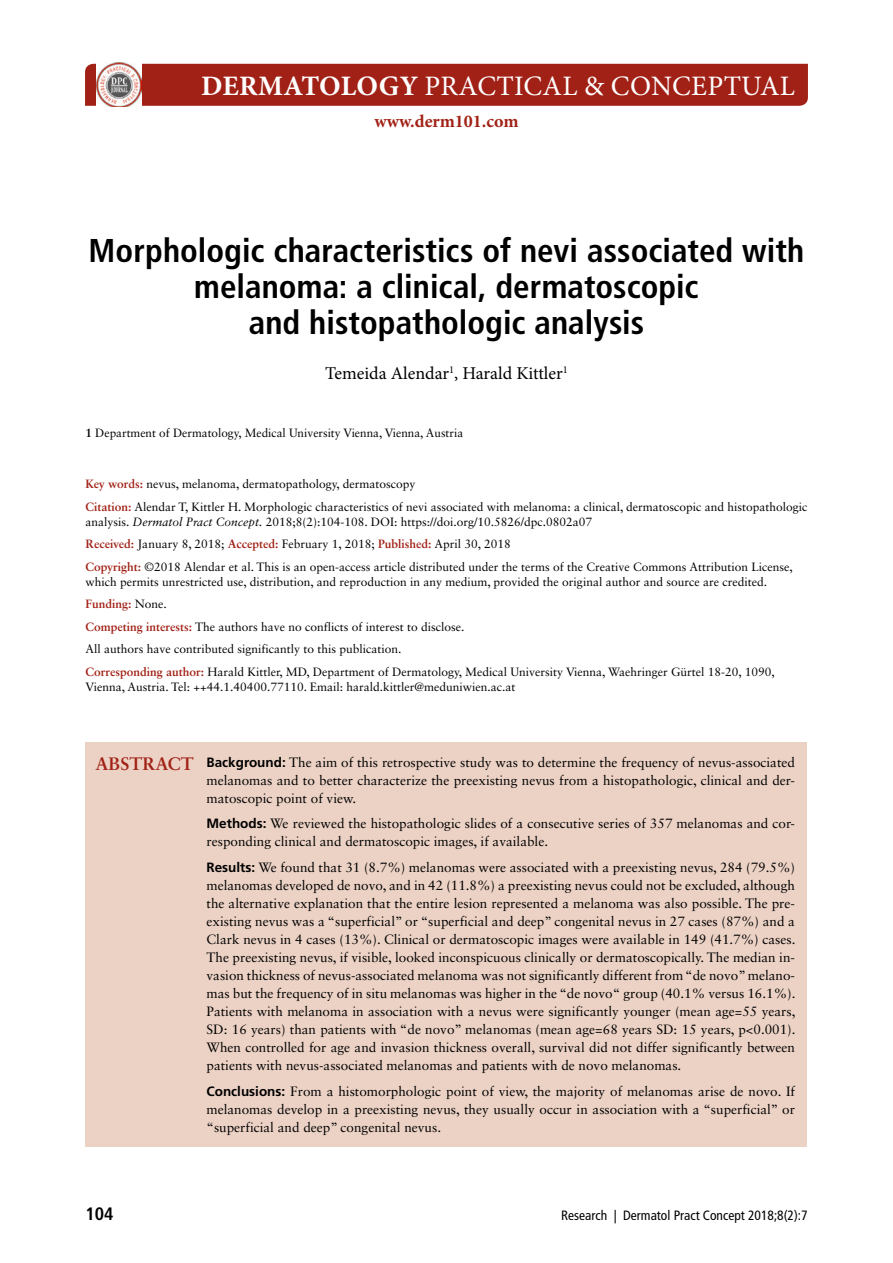
<style>
.page{position:relative;width:893px;height:1263px;background:#fff}
.page>*{position:absolute;margin:0;border:0;box-sizing:border-box;transform-origin:0 0}
._1-T1{font:700 condensed 33px/36px "Frutiger LT Std";color:#000;text-align:center}
.t1{font:28.2px "Minion Pro";letter-spacing:.01em;color:#fff}
._2-A{font:18px "Minion Pro";color:#000}
.t2{font:700 18px "Minion Pro";color:#a12116}
.ABSTRACT_head{font:700 18px "Sabon LT Std";color:#a12116}
.t3{font:700 condensed 18px "Frutiger LT Std";color:#000}
._7_Abstract_txt_w-ru{font:13.5px/18px "Sabon LT Std";color:#000;text-align:justify}
.t4{font:condensed 13.5px "Frutiger LT Std";color:#000}
._5_KeyWords__Copyrig{font:12px/15px "Sabon LT Std";color:#000}
._3-Author_info{font:12px "Sabon LT Std";color:#000}
._5_KeyWords__copyrig{font:12px "Sabon LT Std";color:#000}
._4_Keywords__etc___1{font:12px "Sabon LT Std";color:#000}
._5_KeyWords__Copyrig-2{font:700 12px "Sabon LT Std";color:#a12116}
.s1{font-weight:700}
.s2{font-weight:700;color:#a12116}
.s3{font-style:italic}
.s4{font-weight:400;color:#000}
.s5{font-family:"Frutiger LT Std";font-weight:700}
</style>
<div class="page">
<div style="left:85px;top:64px;width:723px;height:42px;background:#a12116"></div>
<img style="left:96px;top:63px;width:45px;height:44px">
<div style="left:85px;top:742px;width:722px;height:404px;background:#ecd2c5"></div>
<h2 class="t1" style="left:201px;top:67px;width:595px"><span class="s1">DERMATOLOGY</span> PRACTICAL &amp; CONCEPTUAL</h2>
<h3 class="t2" style="left:374px;top:108px;width:146px">www.derm101.com</h3>
<p class="_1-T1" style="left:89px;top:232px;width:717px">Morphologic characteristics of nevi associated with melanoma: a clinical, dermatoscopic<br>and histopathologic analysis</p>
<p class="_2-A" style="left:325px;top:361px;width:244px">Temeida Alendar<sup>1</sup>, Harald Kittler<sup>1</sup></p>
<p class="_3-Author_info" style="left:86px;top:426px;width:379px"><span class="s1">1</span> Department of Dermatology, Medical University Vienna, Vienna, Austria</p>
<p class="_4_Keywords__etc___1" style="left:86px;top:477px;width:331px"><span class="s2">Key words:</span> nevus, melanoma, dermatopathology, dermatoscopy</p>
<p class="_5_KeyWords__Copyrig" style="left:86px;top:499px;width:723px"><span class="s2">Citation:</span> Alendar T, Kittler H. Morphologic characteristics of nevi associated with melanoma: a clinical, dermatoscopic and histopathologic analysis. <span class="s3">Dermatol Pract Concept.</span> 2018;8(2):104-108. DOI: https://doi.org/10.5826/dpc.0802a07</p>
<p class="_5_KeyWords__Copyrig" style="left:86px;top:537px;width:427px"><span class="s2">Received:</span> January 8, 2018; <span class="s2">Accepted:</span> February 1, 2018; <span class="s2">Published:</span> April 30, 2018</p>
<p class="_5_KeyWords__Copyrig" style="left:86px;top:559px;width:709px"><span class="s2">Copyright:</span> ©2018 Alendar et al. This is an open-access article distributed under the terms of the Creative Commons Attribution License, which permits unrestricted use, distribution, and reproduction in any medium, provided the original author and source are credited.</p>
<p class="_5_KeyWords__Copyrig-2" style="left:86px;top:597px;width:83px">Funding: <span class="s4">None.</span></p>
<p class="_5_KeyWords__Copyrig" style="left:86px;top:619px;width:380px"><span class="s2">Competing interests:</span> The authors have no conflicts of interest to disclose.</p>
<p class="_5_KeyWords__copyrig" style="left:86px;top:642px;width:318px">All authors have contributed significantly to this publication.</p>
<p class="_5_KeyWords__Copyrig" style="left:86px;top:664px;width:691px"><span class="s2">Corresponding author:</span> Harald Kittler, MD, Department of Dermatology, Medical University Vienna, Waehringer Gürtel 18-20, 1090,<br>Vienna, Austria. Tel: ++44.1.40400.77110. Email: harald.kittler@meduniwien.ac.at</p>
<p class="ABSTRACT_head" style="left:96px;top:753px;width:100px">ABSTRACT</p>
<p class="_7_Abstract_txt_w-ru" style="left:207px;top:753px;width:590px"><span class="s5">Background:</span> The aim of this retrospective study was to determine the frequency of nevus-associated melanomas and to better characterize the preexisting nevus from a histopathologic, clinical and der&shy;matoscopic point of view.</p>
<p class="_7_Abstract_txt_w-ru" style="left:207px;top:815px;width:590px"><span class="s5">Methods:</span> We reviewed the histopathologic slides of a consecutive series of 357 melanomas and cor&shy;responding clinical and dermatoscopic images, if available.</p>
<p class="_7_Abstract_txt_w-ru" style="left:207px;top:858px;width:590px"><span class="s5">Results:</span> We found that 31 (8.7%) melanomas were associated with a preexisting nevus, 284 (79.5%) melanomas developed de novo, and in 42 (11.8%) a preexisting nevus could not be excluded, although the alternative explanation that the entire lesion represented a melanoma was also possible. The pre&shy;existing nevus was a “superficial” or “superficial and deep” congenital nevus in 27 cases (87%) and a Clark nevus in 4 cases (13%). Clinical or dermatoscopic images were available in 149 (41.7%) cases.<br>The preexisting nevus, if visible, looked inconspicuous clinically or dermatoscopically. The median in&shy;vasion thickness of nevus-associated melanoma was not significantly different from “de novo” melano&shy;mas but the frequency of in situ melanomas was higher in the “de novo“ group (40.1% versus 16.1%).<br>Patients with melanoma in association with a nevus were significantly younger (mean age=55 years, SD: 16 years) than patients with “de novo” melanomas (mean age=68 years SD: 15 years, p&lt;0.001).<br>When controlled for age and invasion thickness overall, survival did not differ significantly between patients with nevus-associated melanomas and patients with de novo melanomas.</p>
<p class="_7_Abstract_txt_w-ru" style="left:207px;top:1082px;width:590px"><span class="s5">Conclusions:</span> From a histomorphologic point of view, the majority of melanomas arise de novo. If melanomas develop in a preexisting nevus, they usually occur in association with a “superficial” or “superficial and deep” congenital nevus.</p>
<h3 class="t3" style="left:86px;top:1203px;width:30px">104</h3>
<p class="t4" style="left:561px;top:1208px;width:248px">Research | Dermatol Pract Concept 2018;8(2):7</p>
</div>
